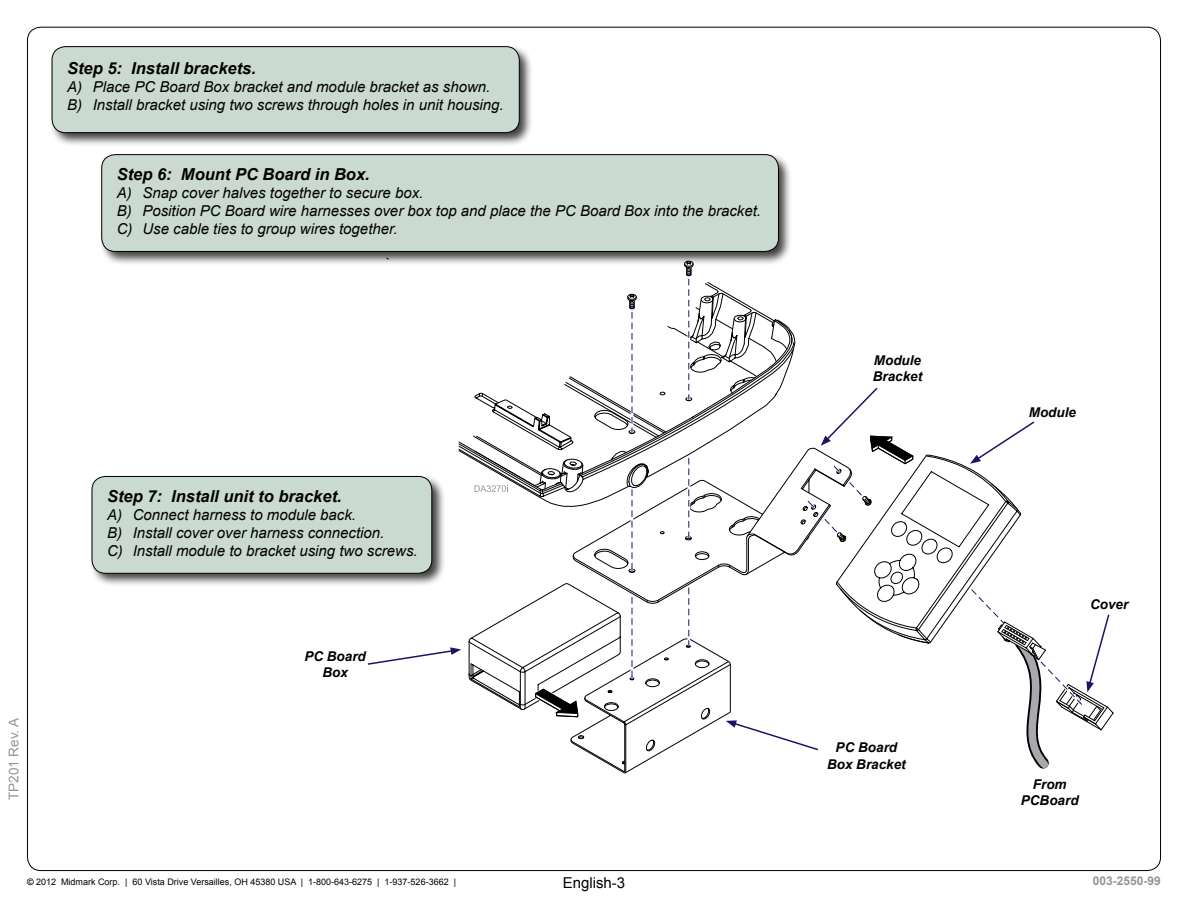
<style>
.page{position:relative;width:1188px;height:918px;background:#fff}
.page>*{position:absolute;margin:0;border:0;box-sizing:border-box;transform-origin:0 0}
.t1{font:italic 700 16.5px "Arial";color:#000}
.t2{font:italic 15px/18px "Arial";color:#000}
.t3{font:15px "Arial";color:#000}
.t4{font:italic 700 13.5px/16.2px "Arial";color:#000;text-align:center}
.t5{font:13.5px "Arial";color:#939598}
.t6{font:700 12px "Arial";color:#939598}
.t7{font:9px "Arial";color:#000}
.s1{font-weight:700}
</style>
<div class="page">
<div style="left:99px;top:152px;width:694px;height:113px;background:#000;opacity:.75"></div>
<div style="left:102px;top:155px;width:676px;height:96px;background:#cadad1;border-radius:14px"></div>
<div style="left:102px;top:154px;width:677px;height:98px;border:1px solid #000;border-radius:14px"></div>
<div style="left:89px;top:474px;width:357px;height:113px;background:#000;opacity:.75"></div>
<div style="left:92px;top:476px;width:340px;height:97px;background:#cadad1;border-radius:14px"></div>
<div style="left:92px;top:476px;width:340px;height:97px;border:1px solid #000;border-radius:14px"></div>
<svg style="left:365px;top:260px;width:749px;height:514px"></svg>
<div style="left:49px;top:44px;width:485px;height:103px;background:#000;opacity:.75"></div>
<div style="left:52px;top:47px;width:467px;height:86px;background:#cadad1;border-radius:14px"></div>
<div style="left:52px;top:46px;width:467px;height:87px;border:1px solid #000;border-radius:14px"></div>
<p class="t1" style="left:67px;top:57px;width:190px">Step 5: Install brackets.</p>
<p class="t2" style="left:67px;top:78px;width:436px">A) Place PC Board Box bracket and module bracket as shown.<br>B) Install bracket using two screws through holes in unit housing.</p>
<p class="t1" style="left:117px;top:164px;width:255px">Step 6: Mount PC Board in Box.</p>
<p class="t2" style="left:117px;top:184px;width:643px">A) Snap cover halves together to secure box.<br>B) Position PC Board wire harnesses over box top and place the PC Board Box into the bracket.<br>C) Use cable ties to group wires together.</p>
<p class="t1" style="left:107px;top:486px;width:236px">Step 7: Install unit to bracket.</p>
<p class="t2" style="left:107px;top:506px;width:310px">A) Connect harness to module back.<br>B) Install cover over harness connection.<br>C) Install module to bracket using two screws.</p>
<p class="t5" style="left:5px;top:800px;width:84px;rotate:-90deg">TP201 Rev. A</p>
<p class="t4" style="left:304px;top:649px;width:63px">PC Board<br>Box</p>
<p class="t7" style="left:27px;top:876px;width:431px"><span class="s1">©</span> 2012 Midmark Corp. | 60 Vista Drive Versailles, OH 45380 USA | 1-800-643-6275 | 1-937-526-3662 |</p>
<p class="t3" style="left:563px;top:873px;width:64px">English-3</p>
<p class="t4" style="left:873px;top:353px;width:51px;text-align:left">Module<br>Bracket</p>
<p class="t4" style="left:827px;top:740px;width:80px">PC Board<br>Box Bracket</p>
<p class="t4" style="left:1029px;top:405px;width:49px">Module</p>
<p class="t4" style="left:1090px;top:597px;width:41px">Cover</p>
<p class="t4" style="left:1021px;top:776px;width:59px">From<br>PCBoard</p>
<p class="t6" style="left:1093px;top:873px;width:70px">003-2550-99</p>
</div>
